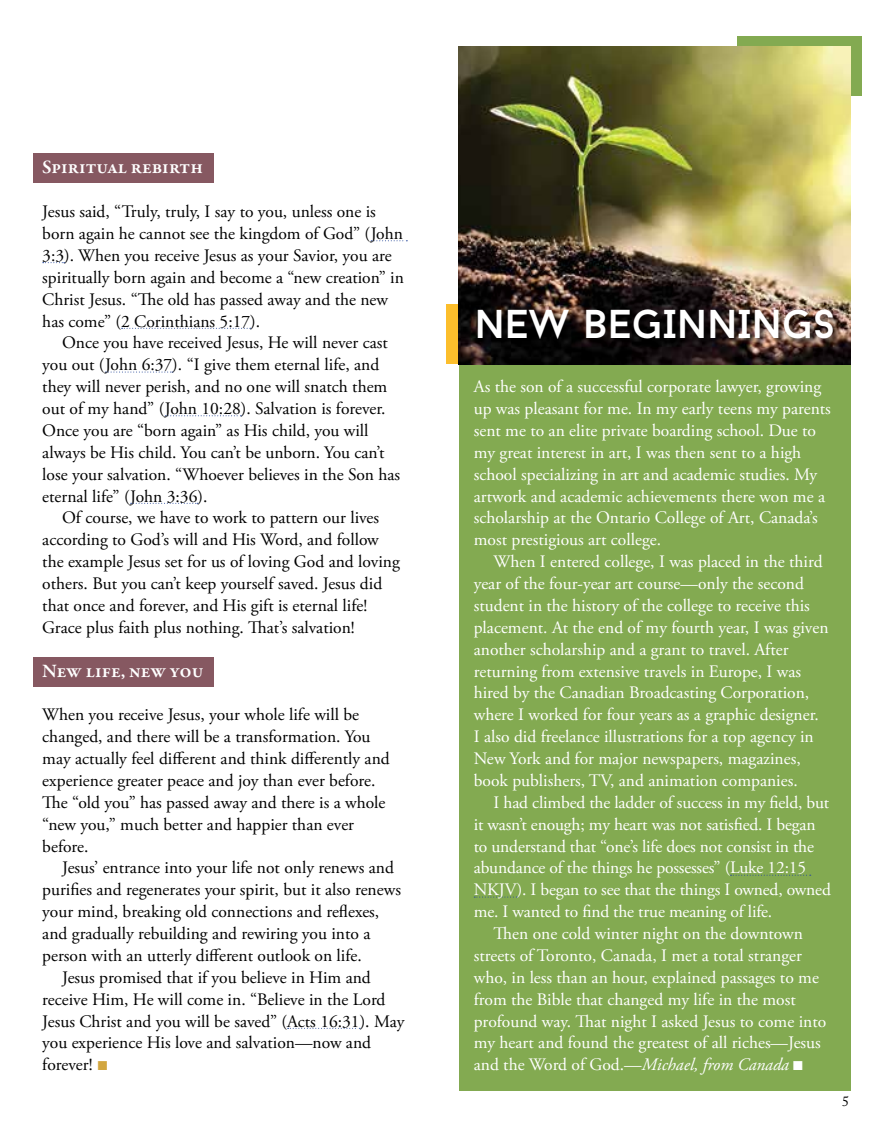
<style>
.page{position:relative;width:893px;height:1141px;background:#fff}
.page>*{position:absolute;margin:0;border:0;box-sizing:border-box;transform-origin:0 0}
.t1{font:40.25px "Baron Neue";letter-spacing:.005em;color:#fff}
.t2{font:600 19.25px "Garamond Premr Pro";letter-spacing:-.005em;color:#fff}
.t3{font:17.5px/21.9px "Adobe Garamond Pro";color:#000}
.t4{font:17.5px/21.9px "Adobe Garamond Pro";color:#fff}
.t5{font:italic 17.5px "Adobe Garamond Pro";color:#fff}
.t6{font:14px "Adobe Caslon Pro";color:#000}
.s1{font-family:"Arial";font-size:19.25px;color:#d2a63f}
.s2{font-style:normal}
.s3{font-family:"Arial";font-style:normal;font-size:19.25px}
</style>
<div class="page">
<div style="left:446px;top:305px;width:125px;height:59px;background:#fcbe2c"></div>
<div style="left:737px;top:36px;width:124px;height:60px;background:#83aa51"></div>
<div style="left:459px;top:337px;width:392px;height:754px;background:#83aa51"></div>
<img style="left:459px;top:47px;width:392px;height:317px">
<div style="left:33px;top:153px;width:180px;height:29px;background:#865861"></div>
<div style="left:33px;top:657px;width:180px;height:29px;background:#865861"></div>
<svg style="left:371px;top:240px;width:36px;height:1px"></svg>
<svg style="left:43px;top:262px;width:22px;height:1px"></svg>
<svg style="left:122px;top:328px;width:129px;height:1px"></svg>
<svg style="left:106px;top:372px;width:67px;height:1px"></svg>
<svg style="left:165px;top:415px;width:76px;height:1px"></svg>
<svg style="left:131px;top:503px;width:67px;height:1px"></svg>
<svg style="left:288px;top:1028px;width:72px;height:1px"></svg>
<svg style="left:730px;top:875px;width:81px;height:1px"></svg>
<svg style="left:474px;top:897px;width:43px;height:1px"></svg>
<div style="left:476px;top:308px;width:366px;height:39px;background:#000;opacity:.75"></div>
<p class="t2" style="left:42px;top:156px;width:162px">Spiritual rebirth</p>
<p class="t3" style="left:42px;top:201px;width:363px">Jesus said, “Truly, truly, I say to you, unless one is born again he cannot see the kingdom of God” (John 3:3). When you receive Jesus as your Savior, you are spiritually born again and become a “new creation” in Christ Jesus. “The old has passed away and the new has come” (2 Corinthians 5:17).</p>
<p class="t3" style="left:42px;top:333px;width:359px;text-indent:20px">Once you have received Jesus, He will never cast you out (John 6:37). “I give them eternal life, and they will never perish, and no one will snatch them out of my hand” (John 10:28). Salvation is forever.<br>Once you are “born again” as His child, you will always be His child. You can’t be unborn. You can’t lose your salvation. “Whoever believes in the Son has eternal life” (John 3:36).</p>
<p class="t3" style="left:42px;top:508px;width:359px;text-indent:20px">Of course, we have to work to pattern our lives according to God’s will and His Word, and follow the example Jesus set for us of loving God and loving others. But you can’t keep yourself saved. Jesus did that once and forever, and His gift is eternal life!<br>Grace plus faith plus nothing. That’s salvation!</p>
<p class="t2" style="left:42px;top:659px;width:163px">New life, new you</p>
<p class="t3" style="left:42px;top:704px;width:349px">When you receive Jesus, your whole life will be changed, and there will be a transformation. You may actually feel different and think differently and experience greater peace and joy than ever before.<br>The “old you” has passed away and there is a whole “new you,” much better and happier than ever before.</p>
<p class="t3" style="left:62px;top:858px;width:333px">Jesus’ entrance into your life not only renews and</p>
<p class="t3" style="left:42px;top:879px;width:360px">purifies and regenerates your spirit, but it also renews</p>
<p class="t3" style="left:42px;top:901px;width:338px">your mind, breaking old connections and reflexes,</p>
<p class="t3" style="left:42px;top:923px;width:330px">and gradually rebuilding and rewiring you into a</p>
<p class="t3" style="left:42px;top:945px;width:321px">person with an utterly different outlook on life.</p>
<p class="t3" style="left:62px;top:967px;width:310px">Jesus promised that if you believe in Him and</p>
<p class="t3" style="left:42px;top:989px;width:345px">receive Him, He will come in. “Believe in the Lord</p>
<p class="t3" style="left:42px;top:1011px;width:364px">Jesus Christ and you will be saved” (Acts 16:31). May</p>
<p class="t3" style="left:42px;top:1033px;width:330px">you experience His love and salvation—now and</p>
<p class="t3" style="left:42px;top:1054px;width:68px">forever! <span class="s1">■</span></p>
<h1 class="t1" style="left:475px;top:299px;width:362px">NEW BEGINNINGS</h1>
<p class="t4" style="left:474px;top:376px;width:359px">As the son of a successful corporate lawyer, growing up was pleasant for me. In my early teens my parents sent me to an elite private boarding school. Due to my great interest in art, I was then sent to a high school specializing in art and academic studies. My artwork and academic achievements there won me a scholarship at the Ontario College of Art, Canada’s most prestigious art college.</p>
<p class="t4" style="left:474px;top:551px;width:356px;text-indent:20px">When I entered college, I was placed in the third year of the four-year art course—only the second student in the history of the college to receive this placement. At the end of my fourth year, I was given another scholarship and a grant to travel. After returning from extensive travels in Europe, I was hired by the Canadian Broadcasting Corporation, where I worked for four years as a graphic designer.<br>I also did freelance illustrations for a top agency in New York and for major newspapers, magazines, book publishers, TV, and animation companies.</p>
<p class="t4" style="left:494px;top:792px;width:337px">I had climbed the ladder of success in my field, but</p>
<p class="t4" style="left:474px;top:814px;width:343px">it wasn’t enough; my heart was not satisfied. I began</p>
<p class="t4" style="left:474px;top:836px;width:342px">to understand that “one’s life does not consist in the</p>
<p class="t4" style="left:474px;top:858px;width:334px">abundance of the things he possesses” (Luke 12:15</p>
<p class="t4" style="left:474px;top:879px;width:359px">NKJV). I began to see that the things I owned, owned</p>
<p class="t4" style="left:474px;top:901px;width:300px">me. I wanted to find the true meaning of life.</p>
<p class="t4" style="left:494px;top:923px;width:311px">Then one cold winter night on the downtown</p>
<p class="t4" style="left:474px;top:945px;width:330px">streets of Toronto, Canada, I met a total stranger</p>
<p class="t4" style="left:474px;top:967px;width:347px">who, in less than an hour, explained passages to me</p>
<p class="t4" style="left:474px;top:989px;width:323px">from the Bible that changed my life in the most</p>
<p class="t4" style="left:474px;top:1011px;width:354px">profound way. That night I asked Jesus to come into</p>
<p class="t4" style="left:474px;top:1033px;width:349px">my heart and found the greatest of all riches—Jesus</p>
<p class="t5" style="left:474px;top:1054px;width:331px"><span class="s2">and the Word of God.—</span>Michael, from Canada <span class="s3">■</span></p>
<p class="t6" style="left:842px;top:1093px;width:8px">5</p>
</div>
